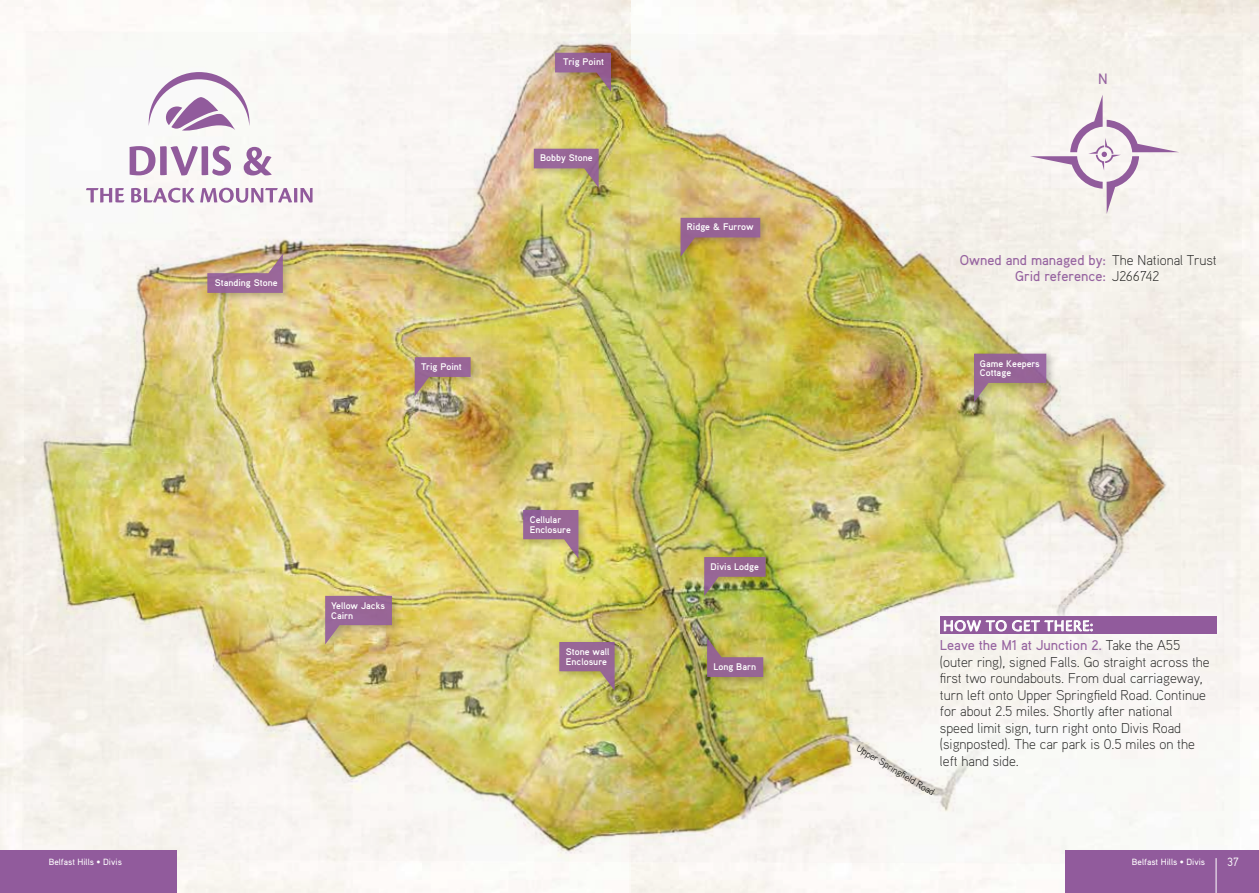
<style>
.page{position:relative;width:1259px;height:893px;background:#fff}
.page>*{position:absolute;margin:0;border:0;box-sizing:border-box;transform-origin:0 0}
.t1{font:16.05px "Cronos MM";letter-spacing:.05em;color:#fff}
.t2{font:500 15px "Aaux";color:#9663a0}
.t3{font:300 14.25px/16.5px "Aaux";color:#282827}
.t4{font:500 14.25px/16.5px "Aaux";color:#9663a0;text-align:center}
.t5{font:12px "Aaux";color:#fff}
.t6{font:700 9.6px/9.8px "Aaux";color:#fff}
.t7{font:300 9.6px "Aaux";color:#000}
.t8{font:500 9px "Aaux";color:#fff}
.s1{font-weight:300;color:#282827}
.s2{font-weight:500;color:#9663a0}
</style>
<div class="page">
<img style="left:0;top:0;width:1259px;height:893px">
<img style="left:22px;top:31px;width:1220px;height:833px">
<div style="left:0;top:850px;width:176px;height:43px;background:#915b9c"></div>
<div style="left:1065px;top:850px;width:194px;height:43px;background:#915b9c"></div>
<hr style="left:1215px;top:858px;width:1px;height:35px;background:#fff">
<svg style="left:1030px;top:95px;width:149px;height:119px"></svg>
<svg style="left:130px;top:146px;width:101px;height:30px"></svg>
<svg style="left:244px;top:147px;width:28px;height:28px"></svg>
<svg style="left:86px;top:188px;width:38px;height:14px"></svg>
<svg style="left:131px;top:188px;width:63px;height:15px"></svg>
<svg style="left:200px;top:188px;width:113px;height:15px"></svg>
<svg style="left:149px;top:72px;width:100px;height:60px"></svg>
<div style="left:928px;top:605px;width:300px;height:172px;background:#f8f6f3"></div>
<div style="left:940px;top:617px;width:276px;height:17px;background:#915b9c"></div>
<svg style="left:943px;top:616px;width:150px;height:16px"></svg>
<div style="left:519px;top:506px;width:69px;height:62px;background:#000;opacity:.25"></div>
<svg style="left:523px;top:510px;width:55px;height:49px;background:#af8d8f"></svg>
<div style="left:203px;top:251px;width:90px;height:52px;background:#000;opacity:.25"></div>
<svg style="left:207px;top:254px;width:76px;height:39px;background:#b0888d"></svg>
<div style="left:410px;top:353px;width:70px;height:52px;background:#000;opacity:.25"></div>
<svg style="left:415px;top:357px;width:55px;height:39px;background:#a98786"></svg>
<div style="left:321px;top:591px;width:81px;height:63px;background:#000;opacity:.25"></div>
<svg style="left:325px;top:596px;width:67px;height:48px;background:#ad858e"></svg>
<div style="left:700px;top:553px;width:75px;height:52px;background:#000;opacity:.25"></div>
<img style="left:704px;top:557px;width:61px;height:39px">
<div style="left:703px;top:635px;width:70px;height:52px;background:#000;opacity:.25"></div>
<svg style="left:707px;top:638px;width:56px;height:39px;background:#a98877"></svg>
<div style="left:555px;top:638px;width:69px;height:62px;background:#000;opacity:.25"></div>
<svg style="left:559px;top:642px;width:55px;height:49px;background:#ab8a87"></svg>
<div style="left:676px;top:213px;width:94px;height:53px;background:#000;opacity:.25"></div>
<svg style="left:680px;top:218px;width:80px;height:39px;background:#ab8072"></svg>
<div style="left:529px;top:144px;width:80px;height:53px;background:#000;opacity:.25"></div>
<svg style="left:534px;top:149px;width:64px;height:39px;background:#b29489"></svg>
<div style="left:969px;top:349px;width:87px;height:62px;background:#000;opacity:.25"></div>
<svg style="left:974px;top:354px;width:72px;height:48px;background:#a8848e"></svg>
<div style="left:551px;top:48px;width:70px;height:53px;background:#000;opacity:.25"></div>
<svg style="left:555px;top:53px;width:56px;height:39px;background:#a57c7e"></svg>
<p class="t6" style="left:215px;top:277px;width:64px">Standing Stone</p>
<p class="t6" style="left:421px;top:361px;width:42px">Trig Point</p>
<p class="t6" style="left:331px;top:600px;width:55px">Yellow Jacks<br>Cairn</p>
<p class="t6" style="left:563px;top:57px;width:42px">Trig Point</p>
<p class="t6" style="left:540px;top:153px;width:54px">Bobby Stone</p>
<p class="t6" style="left:530px;top:514px;width:43px">Cellular<br>Enclosure</p>
<p class="t6" style="left:566px;top:646px;width:45px">Stone wall<br>Enclosure</p>
<p class="t6" style="left:687px;top:222px;width:68px">Ridge &amp; Furrow</p>
<p class="t6" style="left:710px;top:561px;width:50px">Divis Lodge</p>
<p class="t6" style="left:713px;top:662px;width:44px">Long Barn</p>
<p class="t2" style="left:1098px;top:70px;width:11px">N</p>
<p class="t4" style="left:960px;top:251px;width:258px">Owned and managed by: <span class="s1">The National Trust<br></span>Grid reference: <span class="s1">J266742</span></p>
<p class="t6" style="left:980px;top:358px;width:61px">Game Keepers<br>Cottage</p>
<p class="t1" style="left:943px;top:617px;width:151px">HOW TO GET THERE:</p>
<p class="t3" style="left:940px;top:637px;width:271px"><span class="s2">Leave the M1 at Junction 2.</span> Take the A55 (outer ring), signed Falls. Go straight across the first two roundabouts. From dual carriageway, turn left onto Upper Springfield Road. Continue for about 2.5 miles. Shortly after national<br>speed limit sign, turn right onto Divis Road (signposted). The car park is 0.5 miles on the left hand side.</p>
<p class="t7" style="left:861px;top:742px;width:90px;rotate:31deg">Upper Springfi eld Road</p>
<p class="t8" style="left:49px;top:856px;width:75px">Belfast Hills • Divis</p>
<p class="t8" style="left:1132px;top:856px;width:75px">Belfast Hills • Divis</p>
<p class="t5" style="left:1227px;top:855px;width:13px">37</p>
</div>
